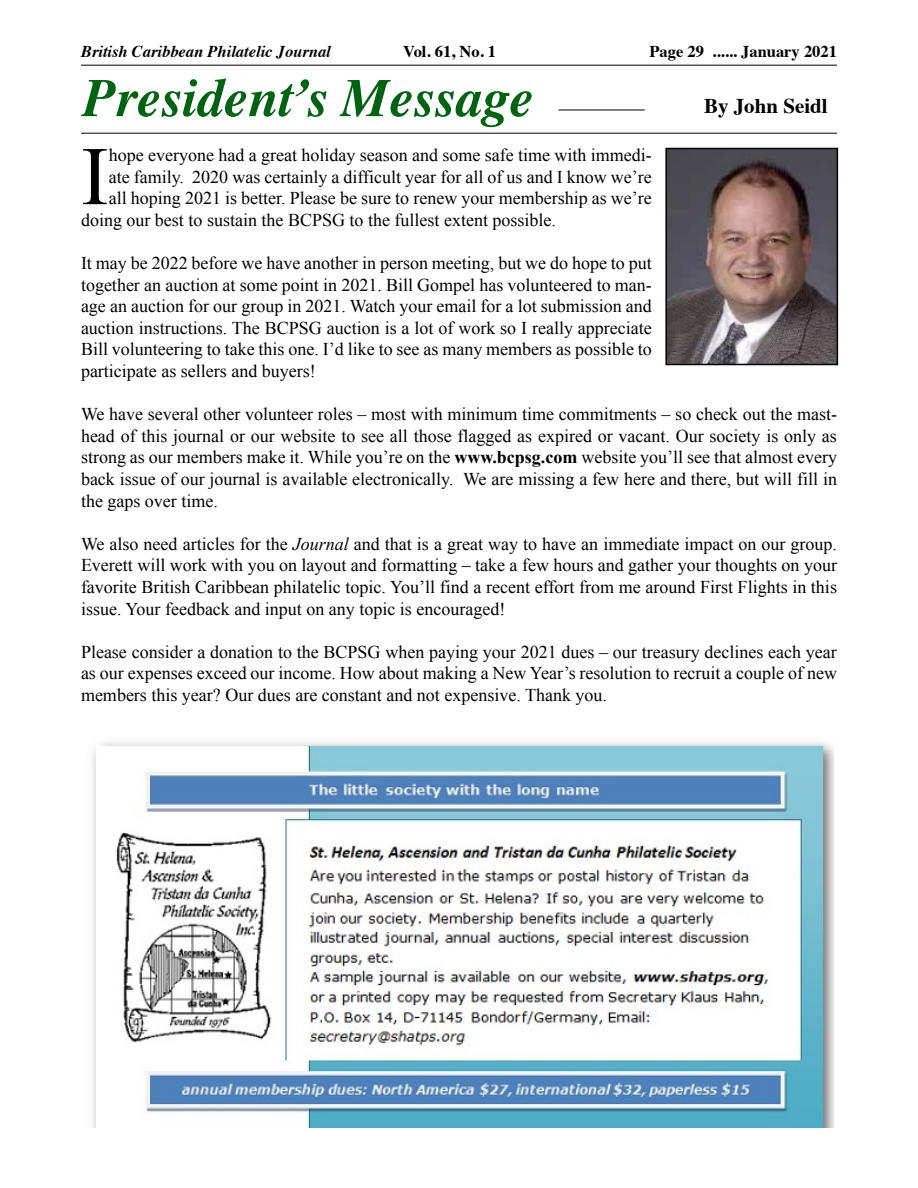
<style>
.page{position:relative;width:918px;height:1188px;background:#fff}
.page>*{position:absolute;margin:0;border:0;box-sizing:border-box;transform-origin:0 0}
.t1{font:83.25px "Times New Roman";color:#000}
.t2{font:italic 700 54px "Times";color:#006312}
.t3{font:700 21px "Times";color:#000}
.t4{font:18px/21.6px "Times New Roman";color:#000;text-align:justify}
.t5{font:700 16.5px "Times";color:#000}
.t6{font:italic 700 16.5px "Times";color:#000}
.s1{font-weight:700}
.s2{font-style:italic}
</style>
<div class="page">
<hr style="left:81px;top:65px;width:756px;height:1px;background:#000">
<hr style="left:81px;top:133px;width:756px;height:1px;background:#000">
<hr style="left:559px;top:110px;width:86px;height:1px;background:#000">
<img style="left:668px;top:151px;width:167px;height:211px">
<div style="left:665px;top:148px;width:173px;height:217px;border:2px solid #000"></div>
<img style="left:92px;top:742px;width:741px;height:386px">
<p class="t6" style="left:81px;top:36px;width:251px">British Caribbean Philatelic Journal</p>
<p class="t5" style="left:403px;top:36px;width:94px">Vol. 61, No. 1</p>
<p class="t5" style="left:650px;top:36px;width:189px">Page 29 ...... January 2021</p>
<h2 class="t2" style="left:83px;top:47px;width:452px">President’s Message</h2>
<p class="t3" style="left:704px;top:85px;width:125px">By John Seidl</p>
<h1 class="t1" style="left:81px;top:120px;width:29px">I</h1>
<p class="t4" style="left:109px;top:144px;width:545px">hope everyone had a great holiday season and some safe time with immedi-</p>
<p class="t4" style="left:109px;top:165px;width:545px">ate family. 2020 was certainly a difficult year for all of us and I know we’re</p>
<p class="t4" style="left:109px;top:187px;width:545px">all hoping 2021 is better. Please be sure to renew your membership as we’re</p>
<p class="t4" style="left:81px;top:209px;width:477px">doing our best to sustain the BCPSG to the fullest extent possible.</p>
<p class="t4" style="left:81px;top:252px;width:572px">It may be 2022 before we have another in person meeting, but we do hope to put together an auction at some point in 2021. Bill Gompel has volunteered to man&shy;age an auction for our group in 2021. Watch your email for a lot submission and auction instructions. The BCPSG auction is a lot of work so I really appreciate Bill volunteering to take this one. I’d like to see as many members as possible to participate as sellers and buyers!</p>
<p class="t4" style="left:81px;top:403px;width:758px">We have several other volunteer roles – most with minimum time commitments – so check out the mast&shy;head of this journal or our website to see all those flagged as expired or vacant. Our society is only as strong as our members make it. While you’re on the <span class="s1">www.bcpsg.com</span> website you’ll see that almost every back issue of our journal is available electronically. We are missing a few here and there, but will fill in the gaps over time.</p>
<p class="t4" style="left:81px;top:533px;width:758px">We also need articles for the <span class="s2">Journal</span> and that is a great way to have an immediate impact on our group.<br>Everett will work with you on layout and formatting – take a few hours and gather your thoughts on your favorite British Caribbean philatelic topic. You’ll find a recent effort from me around First Flights in this issue. Your feedback and input on any topic is encouraged!</p>
<p class="t4" style="left:81px;top:641px;width:758px">Please consider a donation to the BCPSG when paying your 2021 dues – our treasury declines each year as our expenses exceed our income. How about making a New Year’s resolution to recruit a couple of new members this year? Our dues are constant and not expensive. Thank you.</p>
</div>
